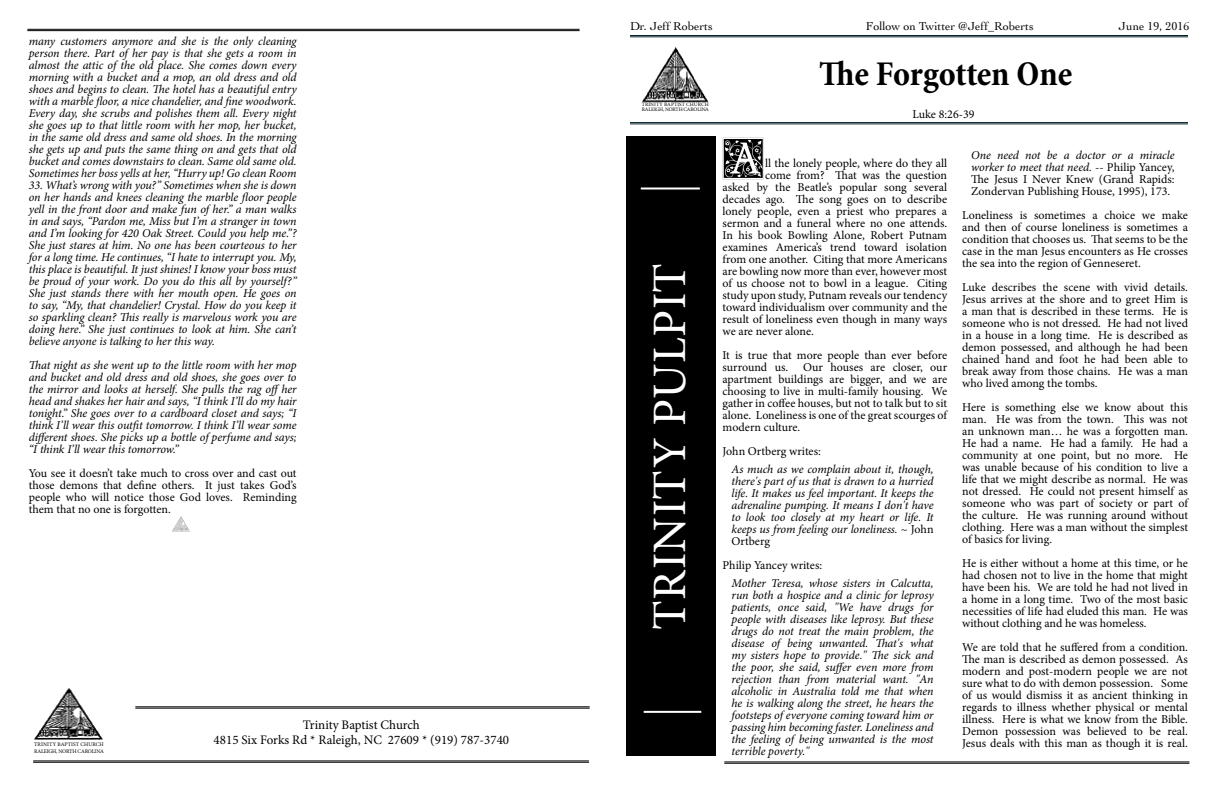
<style>
.page{position:relative;width:1224px;height:792px;background:#fff}
.page>*{position:absolute;margin:0;border:0;box-sizing:border-box;transform-origin:0 0}
.t1{font:57.6px "Anabel";color:#000}
.t2{font:48px "Minion Pro";color:#fff}
.t3{font:700 condensed 35px "Minion Pro";letter-spacing:-.005em;color:#000}
.t4{font:13px "Minion Pro";color:#000}
.t5{font:12px/12px "Minion Pro";letter-spacing:-.005em;color:#000;text-align:justify}
.t6{font:italic 12px/12px "Minion Pro";letter-spacing:-.01em;color:#000;text-align:justify}
.t7{font:12px "Cochin";color:#000}
.t8{font:5.5px "Minion Pro";letter-spacing:-.01em;color:#000}
.t9{font:5.3px "Minion Pro";letter-spacing:-.01em;color:#000}
.s1{font-style:normal}
.s2{font-style:italic}
</style>
<div class="page">
<hr style="left:630px;top:35px;width:558px;height:1px;background:#062329">
<hr style="left:630px;top:37px;width:558px;height:1px;background:#062329">
<hr style="left:630px;top:122px;width:558px;height:1px;background:#062229">
<hr style="left:630px;top:123px;width:558px;height:1px;background:#062229">
<div style="left:626px;top:137px;width:89px;height:619px;background:#000"></div>
<hr style="left:641px;top:188px;width:59px;height:2px;background:#fff">
<hr style="left:644px;top:711px;width:57px;height:2px;background:#fff">
<hr style="left:33px;top:761px;width:556px;height:1px;background:#000">
<hr style="left:33px;top:762px;width:556px;height:1px;background:#000">
<hr style="left:135px;top:706px;width:455px;height:1px;background:#000">
<hr style="left:135px;top:708px;width:455px;height:1px;background:#000">
<img style="left:34px;top:688px;width:69px;height:52px">
<img style="left:642px;top:47px;width:67px;height:56px">
<hr style="left:27px;top:29px;width:553px;height:1px;background:#000">
<hr style="left:27px;top:30px;width:553px;height:1px;background:#000">
<hr style="left:724px;top:762px;width:465px;height:1px;background:#000">
<hr style="left:724px;top:763px;width:465px;height:1px;background:#000">
<img style="left:172px;top:516px;width:18px;height:16px">
<p class="t6" style="left:29px;top:35px;width:269px">many customers anymore and she is the only cleaning person there. Part of her pay is that she gets a room in almost the attic of the old place. She comes down every morning with a bucket and a mop, an old dress and old shoes and begins to clean. The hotel has a beautiful entry with a marble floor, a nice chandelier, and fine woodwork.<br>Every day, she scrubs and polishes them all. Every night she goes up to that little room with her mop, her bucket, in the same old dress and same old shoes. In the morning she gets up and puts the same thing on and gets that old bucket and comes downstairs to clean. Same old same old.<br>Sometimes her boss yells at her, “Hurry up! Go clean Room</p>
<p class="t6" style="left:29px;top:179px;width:269px">33. What’s wrong with you?” Sometimes when she is down on her hands and knees cleaning the marble floor people yell in the front door and make fun of her.” a man walks in and says, “Pardon me, Miss but I’m a stranger in town and I’m looking for 420 Oak Street. Could you help me.”?<br>She just stares at him. No one has been courteous to her for a long time. He continues, “I hate to interrupt you. My, this place is beautiful. It just shines! I know your boss must be proud of your work. Do you do this all by yourself?” She just stands there with her mouth open. He goes on to say, “My, that chandelier! Crystal. How do you keep it so sparkling clean? This really is marvelous work you are doing here.” She just continues to look at him. She can’t believe anyone is talking to her this way.</p>
<p class="t6" style="left:29px;top:359px;width:269px">That night as she went up to the little room with her mop and bucket and old dress and old shoes, she goes over to the mirror and looks at herself. She pulls the rag offher head and shakes her hair and says, “I think I’ll do my hair tonight.” She goes over to a cardboard closet and says; “I think I’ll wear this outfit tomorrow. I think I’ll wear some different shoes. She picks up a bottle of perfume and says; “I think I’ll wear this tomorrow.”</p>
<p class="t5" style="left:29px;top:467px;width:269px">You see it doesn’t take much to cross over and cast out those demons that define others. It just takes God’s people who will notice those God loves. Reminding them that no one is forgotten.</p>
<p class="t4" style="left:303px;top:716px;width:118px">Trinity Baptist Church</p>
<p class="t8" style="left:34px;top:741px;width:8px">Trinity</p>
<p class="t8" style="left:58px;top:741px;width:5px">baptist</p>
<p class="t8" style="left:80px;top:741px;width:17px">church</p>
<p class="t4" style="left:214px;top:731px;width:297px">4815 Six Forks Rd * Raleigh, NC 27609 * (919) 787-3740</p>
<p class="t8" style="left:34px;top:748px;width:29px">Raleigh, north</p>
<p class="t8" style="left:78px;top:748px;width:5px">carolina</p>
<p class="t7" style="left:630px;top:18px;width:84px">Dr. Jeff Roberts</p>
<p class="t7" style="left:866px;top:18px;width:169px">Follow on Twitter @Jeff_Roberts</p>
<p class="t9" style="left:642px;top:101px;width:8px">Trinity</p>
<p class="t9" style="left:664px;top:101px;width:4px">baptist</p>
<p class="t9" style="left:686px;top:101px;width:17px">church</p>
<p class="t9" style="left:642px;top:106px;width:28px">Raleigh , north</p>
<p class="t9" style="left:684px;top:106px;width:5px">carolina</p>
<h3 class="t3" style="left:819px;top:49px;width:255px">The Forgotten One</h3>
<p class="t5" style="left:913px;top:108px;width:64px">Luke 8:26-39</p>
<p class="t7" style="left:1119px;top:18px;width:72px">June 19, 2016</p>
<h2 class="t2" style="left:638px;top:630px;width:365px;rotate:-90deg">trinity pulpit</h2>
<h1 class="t1" style="left:721px;top:126px;width:45px">A</h1>
<p class="t5" style="left:765px;top:157px;width:184px">ll the lonely people, where do they all</p>
<p class="t5" style="left:765px;top:169px;width:184px">come from? That was the question</p>
<p class="t5" style="left:723px;top:181px;width:226px">asked by the Beatle’s popular song several</p>
<p class="t5" style="left:723px;top:193px;width:226px">decades ago. The song goes on to describe</p>
<p class="t5" style="left:723px;top:205px;width:226px">lonely people, even a priest who prepares a</p>
<p class="t5" style="left:723px;top:217px;width:226px">sermon and a funeral where no one attends.</p>
<p class="t5" style="left:723px;top:229px;width:226px">In his book Bowling Alone, Robert Putnam</p>
<p class="t5" style="left:723px;top:241px;width:226px">examines America’s trend toward isolation</p>
<p class="t5" style="left:723px;top:253px;width:226px">from one another. Citing that more Americans</p>
<p class="t5" style="left:723px;top:265px;width:226px">are bowling now more than ever, however most</p>
<p class="t5" style="left:723px;top:277px;width:226px">of us choose not to bowl in a league. Citing</p>
<p class="t5" style="left:723px;top:289px;width:226px">study upon study, Putnam reveals our tendency</p>
<p class="t5" style="left:723px;top:301px;width:226px">toward individualism over community and the</p>
<p class="t5" style="left:723px;top:313px;width:226px">result of loneliness even though in many ways</p>
<p class="t5" style="left:723px;top:325px;width:93px">we are never alone.</p>
<p class="t5" style="left:723px;top:349px;width:226px">It is true that more people than ever before surround us. Our houses are closer, our apartment buildings are bigger, and we are choosing to live in multi-family housing. We gather in coffee houses, but not to talk but to sit alone. Loneliness is one of the great scourges of modern culture.</p>
<p class="t5" style="left:723px;top:445px;width:100px">John Ortberg writes:</p>
<p class="t6" style="left:732px;top:463px;width:204px">As much as we complain about it, though, there's part of us that is drawn to a hurried life. It makes us feel important. It keeps the adrenaline pumping. It means I don't have to look too closely at my heart or life. It keeps us from feeling our loneliness. <span class="s1">~ John Ortberg</span></p>
<p class="t5" style="left:723px;top:559px;width:101px">Philip Yancey writes:</p>
<p class="t6" style="left:732px;top:577px;width:204px">Mother Teresa, whose sisters in Calcutta, run both a hospice and a clinic for leprosy patients, once said, "We have drugs for people with diseases like leprosy. But these drugs do not treat the main problem, the disease of being unwanted. That's what my sisters hope to provide." The sick and the poor, she said, suffer even more from rejection than from material want. "An alcoholic in Australia told me that when he is walking along the street, he hears the footsteps of everyone coming toward him or passing him becoming faster. Loneliness and the feeling of being unwanted is the most terrible poverty."</p>
<p class="t5" style="left:971px;top:149px;width:205px"><span class="s2">One need not be a doctor or a miracle worker to meet that need.</span> -- Philip Yancey, The Jesus I Never Knew (Grand Rapids:<br>Zondervan Publishing House, 1995), 173.</p>
<p class="t5" style="left:962px;top:209px;width:227px">Loneliness is sometimes a choice we make and then of course loneliness is sometimes a condition that chooses us. That seems to be the case in the man Jesus encounters as He crosses the sea into the region of Genneseret.</p>
<p class="t5" style="left:962px;top:281px;width:227px">Luke describes the scene with vivid details.<br>Jesus arrives at the shore and to greet Him is a man that is described in these terms. He is someone who is not dressed. He had not lived in a house in a long time. He is described as demon possessed, and although he had been chained hand and foot he had been able to break away from those chains. He was a man who lived among the tombs.</p>
<p class="t5" style="left:962px;top:401px;width:227px">Here is something else we know about this man. He was from the town. This was not an unknown man… he was a forgotten man.<br>He had a name. He had a family. He had a community at one point, but no more. He was unable because of his condition to live a life that we might describe as normal. He was not dressed. He could not present himself as someone who was part of society or part of the culture. He was running around without clothing. Here was a man without the simplest of basics for living.</p>
<p class="t5" style="left:962px;top:557px;width:227px">He is either without a home at this time, or he had chosen not to live in the home that might have been his. We are told he had not lived in a home in a long time. Two of the most basic necessities of life had eluded this man. He was without clothing and he was homeless.</p>
<p class="t5" style="left:962px;top:641px;width:227px">We are told that he suffered from a condition.<br>The man is described as demon possessed. As modern and post-modern people we are not sure what to do with demon possession. Some of us would dismiss it as ancient thinking in regards to illness whether physical or mental illness. Here is what we know from the Bible.<br>Demon possession was believed to be real.<br>Jesus deals with this man as though it is real.</p>
</div>
